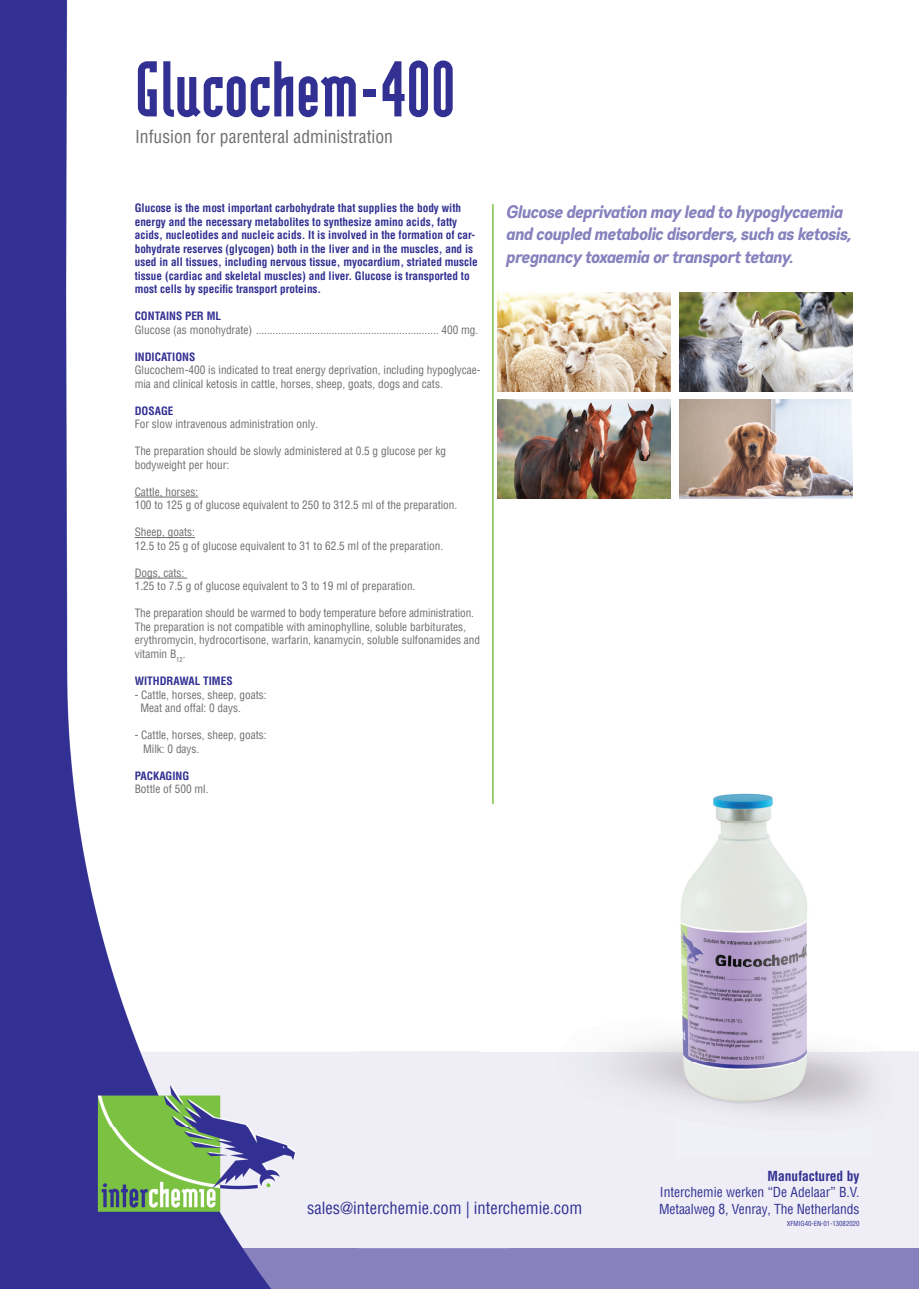
<style>
.page{position:relative;width:919px;height:1289px;background:#fff}
.page>*{position:absolute;margin:0;border:0;box-sizing:border-box;transform-origin:0 0}
.t1{font:900 94.5px "Modula Sans";color:#323092}
.t2{font:18px/22.5px "Gabriel Sans Cond Bold Italic";letter-spacing:-.01em;color:#8781bd}
.t3{font:condensed 17.55px "Helvetica LT Pro";color:#6c6d70}
.t4{font:condensed 16.5px "Helvetica LT Pro";color:#323092}
.t5{font:condensed 13.5px/16.5px "Helvetica LT Pro";letter-spacing:-.005em;color:#323092}
.t6{font:700 condensed 13.5px "Helvetica LT Pro";color:#323092}
.t7{font:condensed 11.25px/13.5px "Helvetica LT Pro";color:#6c6d70}
.t8{font:700 condensed 11.25px/13.5px "Helvetica LT Pro";color:#323092}
.t9{font:condensed 6.75px "Helvetica LT Pro";color:#323092}
</style>
<div class="page">
<img style="left:0;top:0;width:714px;height:751px">
<img style="left:0;top:751px;width:510px;height:537px">
<hr style="left:135px;top:497px;width:63px;height:1px;background:#6c6d70">
<hr style="left:135px;top:537px;width:60px;height:1px;background:#6c6d70">
<hr style="left:135px;top:578px;width:52px;height:1px;background:#6c6d70">
<img style="left:918px;top:776px;width:1px;height:381px">
<img style="left:480px;top:776px;width:438px;height:381px">
<img style="left:679px;top:292px;width:173px;height:99px">
<img style="left:497px;top:292px;width:173px;height:99px">
<img style="left:679px;top:400px;width:173px;height:99px">
<img style="left:497px;top:400px;width:173px;height:99px">
<hr style="left:492px;top:204px;width:1px;height:600px;background:#7bc142">
<h1 class="t1" style="left:135px;top:45px;width:322px">Glucochem-400</h1>
<h3 class="t3" style="left:135px;top:126px;width:259px">Infusion for parenteral administration</h3>
<p class="t8" style="left:135px;top:201px;width:344px">Glucose is the most important carbohydrate that supplies the body with energy and the necessary metabolites to synthesize amino acids, fatty acids, nucleotides and nucleic acids. It is involved in the formation of car&shy;bohydrate reserves (glycogen) both in the liver and in the muscles, and is used in all tissues, including nervous tissue, myocardium, striated muscle tissue (cardiac and skeletal muscles) and liver. Glucose is transported to most cells by specific transport proteins.</p>
<p class="t8" style="left:135px;top:309px;width:88px">CONTAINS PER ML</p>
<p class="t7" style="left:135px;top:323px;width:345px">Glucose (as monohydrate) ................................................................. 400 mg.</p>
<p class="t8" style="left:135px;top:350px;width:62px">INDICATIONS</p>
<p class="t7" style="left:135px;top:363px;width:347px">Glucochem-400 is indicated to treat energy deprivation, including hypoglycae&shy;mia and clinical ketosis in cattle, horses, sheep, goats, dogs and cats.</p>
<p class="t8" style="left:135px;top:404px;width:40px">DOSAGE</p>
<p class="t7" style="left:135px;top:417px;width:185px">For slow intravenous administration only.</p>
<p class="t7" style="left:135px;top:444px;width:313px">The preparation should be slowly administered at 0.5 g glucose per kg bodyweight per hour:</p>
<p class="t7" style="left:135px;top:485px;width:324px">Cattle, horses:<br>100 to 125 g of glucose equivalent to 250 to 312.5 ml of the preparation.</p>
<p class="t7" style="left:135px;top:525px;width:310px">Sheep, goats:<br>12.5 to 25 g of glucose equivalent to 31 to 62.5 ml of the preparation.</p>
<p class="t7" style="left:135px;top:566px;width:282px">Dogs, cats:<br>1.25 to 7.5 g of glucose equivalent to 3 to 19 ml of preparation.</p>
<p class="t7" style="left:135px;top:606px;width:347px">The preparation should be warmed to body temperature before administration.<br>The preparation is not compatible with aminophylline, soluble barbiturates, erythromycin, hydrocortisone, warfarin, kanamycin, soluble sulfonamides and vitamin B<sub>12</sub>.</p>
<p class="t8" style="left:135px;top:674px;width:99px">WITHDRAWAL TIMES</p>
<p class="t7" style="left:140px;top:687px;width:128px;text-indent:-6px">- Cattle, horses, sheep, goats:<br>Meat and offal: 0 days.</p>
<p class="t7" style="left:143px;top:728px;width:125px;text-indent:-8px">- Cattle, horses, sheep, goats:<br>Milk: 0 days.</p>
<p class="t8" style="left:135px;top:768px;width:56px">PACKAGING</p>
<p class="t7" style="left:135px;top:782px;width:75px">Bottle of 500 ml.</p>
<h2 class="t2" style="left:506px;top:200px;width:346px">Glucose deprivation may lead to hypoglycaemia and coupled metabolic disorders, such as ketosis, pregnancy toxaemia or transport tetany.</h2>
<h3 class="t4" style="left:307px;top:1197px;width:277px">sales@interchemie.com | interchemie.com</h3>
<p class="t6" style="left:767px;top:1166px;width:93px">Manufactured by</p>
<p class="t5" style="left:659px;top:1184px;width:202px">Interchemie werken “De Adelaar” B.V.<br>Metaalweg 8, Venray, The Netherlands</p>
<p class="t9" style="left:786px;top:1219px;width:74px">XFMIG40-EN-01-13082020</p>
</div>
